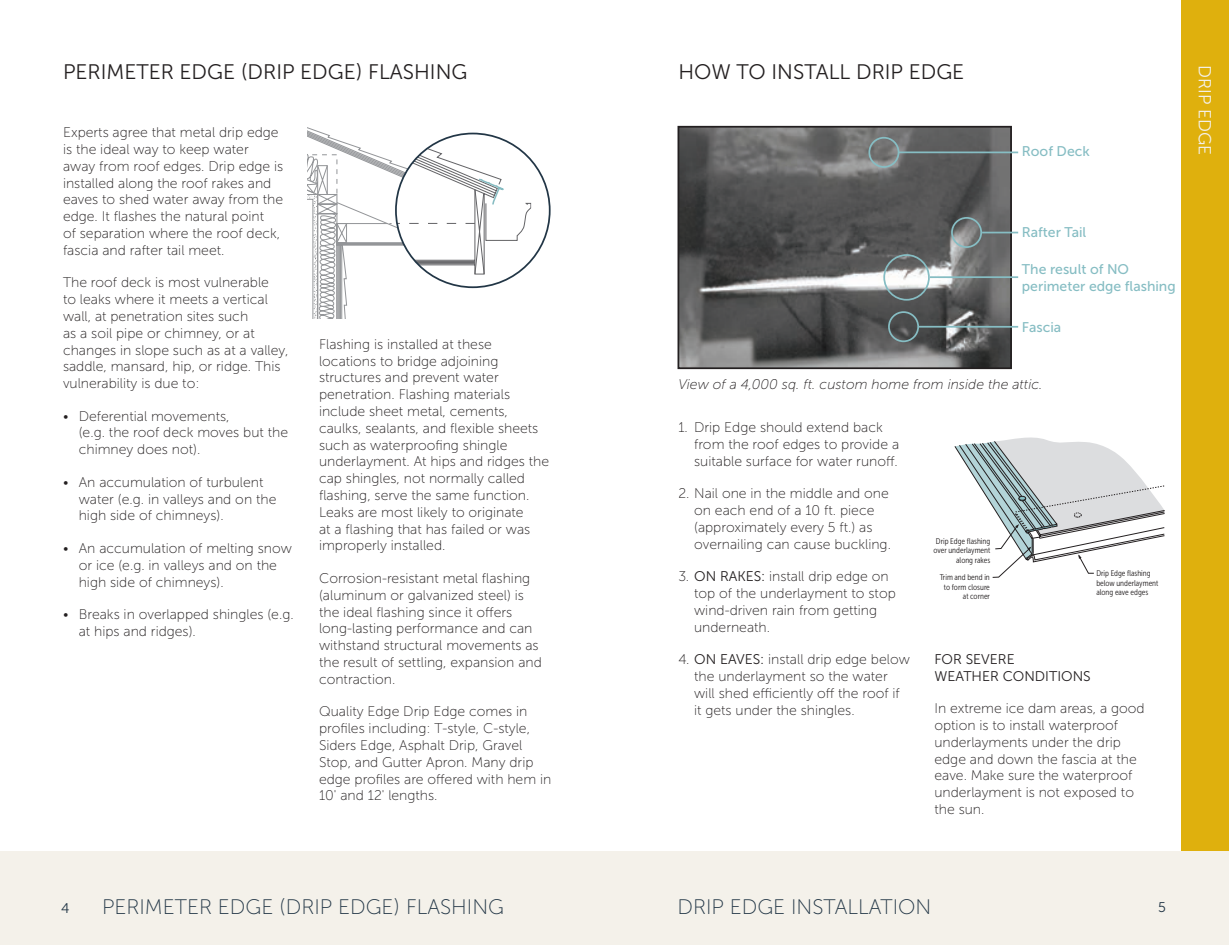
<style>
.page{position:relative;width:1229px;height:945px;background:#fff}
.page>*{position:absolute;margin:0;border:0;box-sizing:border-box;transform-origin:0 0}
.t1{font:21px "Museo Sans 100";color:#223646}
.t2{font:21px "Museo Sans 300";color:#231f20}
.t3{font:17.5px "Museo Sans 300";color:#f4f1ea}
.t4{font:14px/16.8px "Museo Sans 100";color:#231f20}
.t5{font:14px/16.8px "Museo Sans 500";color:#86bdc3}
.t6{font:italic 14px "Museo Sans 100";color:#231f20}
.t7{font:14px/16.8px "Museo Sans 300";color:#231f20}
.t8{font:14px "Museo Sans 300";color:#223646}
.t9{font:8.22px/9.5px "Museo Sans Cond 300";color:#231f20;text-align:right}
.s1{font-family:"Museo Sans 300"}
</style>
<div class="page">
<div style="left:1181px;top:0;width:47px;height:851px;background:#dfb00d"></div>
<div style="left:0;top:851px;width:1228px;height:94px;background:#f4f1ea"></div>
<svg style="left:954px;top:438px;width:210px;height:140px"></svg>
<img style="left:680px;top:129px;width:329px;height:237px">
<div style="left:677px;top:126px;width:335px;height:243px;border:2px solid #231f20"></div>
<div style="left:868px;top:137px;width:31px;height:31px;border:2px solid #86bdc3;border-radius:50%"></div>
<hr style="left:899px;top:151px;width:119px;height:2px;background:#86bdc3">
<div style="left:951px;top:217px;width:31px;height:31px;border:2px solid #86bdc3;border-radius:50%"></div>
<hr style="left:982px;top:232px;width:36px;height:1px;background:#86bdc3">
<div style="left:883px;top:254px;width:46px;height:47px;border:2px solid #86bdc3;border-radius:50%"></div>
<hr style="left:930px;top:276px;width:88px;height:2px;background:#86bdc3">
<div style="left:888px;top:311px;width:31px;height:31px;border:2px solid #86bdc3;border-radius:50%"></div>
<hr style="left:918px;top:326px;width:100px;height:2px;background:#86bdc3">
<svg style="left:307px;top:127px;width:224px;height:192px"></svg>
<h1 class="t2" style="left:63px;top:60px;width:406px">PERIMETER EDGE (DRIP EDGE) FLASHING</h1>
<h1 class="t2" style="left:678px;top:60px;width:287px">HOW TO INSTALL DRIP EDGE</h1>
<p class="t4" style="left:63px;top:124px;width:222px">Experts agree that metal drip edge is the ideal way to keep water away from roof edges. Drip edge is installed along the roof rakes and eaves to shed water away from the edge. It flashes the natural point<br>of separation where the roof deck, fascia and rafter tail meet.</p>
<p class="t4" style="left:63px;top:274px;width:227px">The roof deck is most vulnerable<br>to leaks where it meets a vertical wall, at penetration sites such<br>as a soil pipe or chimney, or at changes in slope such as at a valley, saddle, mansard, hip, or ridge. This vulnerability is due to:</p>
<p class="t4" style="left:79px;top:408px;width:211px;text-indent:-16px">• Deferential movements,<br>(e.g. the roof deck moves but the chimney does not).</p>
<p class="t4" style="left:79px;top:474px;width:199px;text-indent:-16px">• An accumulation of turbulent water (e.g. in valleys and on the high side of chimneys).</p>
<p class="t4" style="left:79px;top:540px;width:215px;text-indent:-16px">• An accumulation of melting snow or ice (e.g. in valleys and on the high side of chimneys).</p>
<p class="t4" style="left:79px;top:606px;width:216px;text-indent:-16px">• Breaks in overlapped shingles (e.g. at hips and ridges).</p>
<p class="t4" style="left:319px;top:336px;width:232px">Flashing is installed at these locations to bridge adjoining structures and prevent water penetration. Flashing materials include sheet metal, cements, caulks, sealants, and flexible sheets such as waterproofing shingle underlayment. At hips and ridges the cap shingles, not normally called flashing, serve the same function.<br>Leaks are most likely to originate<br>at a flashing that has failed or was improperly installed.</p>
<p class="t4" style="left:319px;top:570px;width:224px">Corrosion-resistant metal flashing (aluminum or galvanized steel) is the ideal flashing since it offers long-lasting performance and can withstand structural movements as the result of settling, expansion and contraction.</p>
<p class="t4" style="left:319px;top:703px;width:234px">Quality Edge Drip Edge comes in profiles including: T‑style, C-style,<br>Siders Edge, Asphalt Drip, Gravel<br>Stop, and Gutter Apron. Many drip edge profiles are offered with hem in<br>10' and 12' lengths.</p>
<p class="t5" style="left:1022px;top:143px;width:69px">Roof Deck</p>
<p class="t5" style="left:1022px;top:224px;width:66px">Rafter Tail</p>
<p class="t5" style="left:1022px;top:261px;width:155px">The result of NO perimeter edge flashing</p>
<p class="t5" style="left:1022px;top:319px;width:41px">Fascia</p>
<p class="t6" style="left:678px;top:377px;width:365px">View of a 4,000 sq. ft. custom home from inside the attic.</p>
<p class="t4" style="left:694px;top:419px;width:206px;text-indent:-16px">1. Drip Edge should extend back from the roof edges to provide a suitable surface for water runoff.</p>
<p class="t4" style="left:694px;top:485px;width:198px;text-indent:-16px">2. Nail one in the middle and one on each end of a 10 ft. piece (approximately every 5 ft.) as overnailing can cause buckling.</p>
<p class="t4" style="left:694px;top:568px;width:203px;text-indent:-16px">3. <span class="s1">ON RAKES:</span> install drip edge on top of the underlayment to stop wind-driven rain from getting underneath.</p>
<p class="t4" style="left:694px;top:651px;width:217px;text-indent:-16px">4. <span class="s1">ON EAVES:</span> install drip edge below the underlayment so the water will shed efficiently off the roof if it gets under the shingles.</p>
<p class="t7" style="left:934px;top:651px;width:158px">FOR SEVERE<br>WEATHER CONDITIONS</p>
<p class="t9" style="left:933px;top:536px;width:58px">Drip Edge flashing over underlayment along rakes</p>
<p class="t9" style="left:1096px;top:569px;width:63px;text-align:left">Drip Edge flashing below underlayment along eave edges</p>
<p class="t9" style="left:939px;top:573px;width:52px">Trim and bend in to form closure at corner</p>
<p class="t4" style="left:934px;top:700px;width:212px">In extreme ice dam areas, a good option is to install waterproof underlayments under the drip edge and down the fascia at the eave. Make sure the waterproof underlayment is not exposed to the sun.</p>
<p class="t3" style="left:1214px;top:65px;width:92px;rotate:90deg">DRIP EDGE</p>
<h1 class="t1" style="left:102px;top:895px;width:403px">PERIMETER EDGE (DRIP EDGE) FLASHING</h1>
<h1 class="t1" style="left:677px;top:895px;width:255px">DRIP EDGE INSTALLATION</h1>
<p class="t8" style="left:61px;top:900px;width:10px">4</p>
<p class="t8" style="left:1158px;top:900px;width:9px">5</p>
</div>
